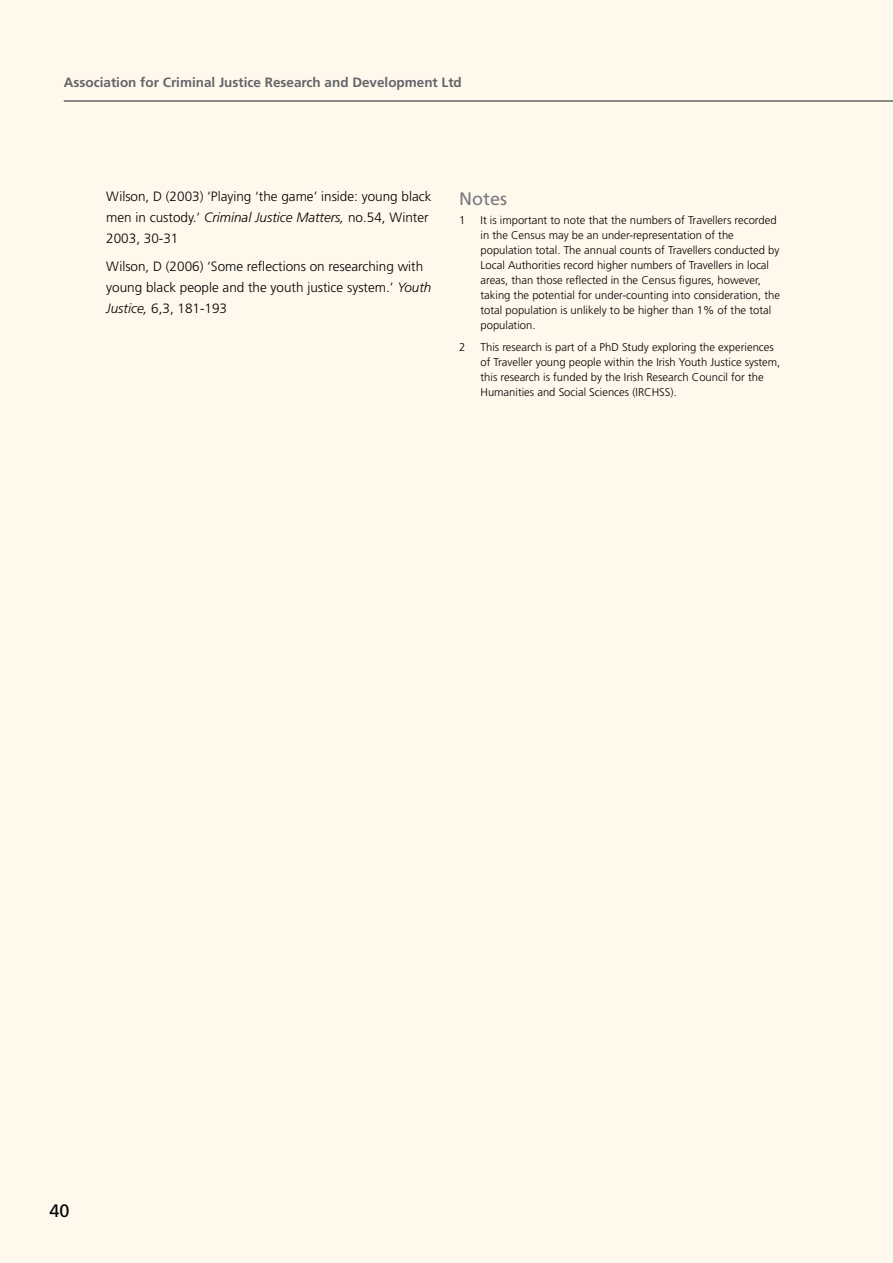
<style>
.page{position:relative;width:893px;height:1263px;background:#fff8ed}
.page>*{position:absolute;margin:0;border:0;box-sizing:border-box;transform-origin:0 0}
.t1{font:18px "Frutiger LT Std";color:#787b7f}
.t2{font:18px "Frutiger LT Std";color:#000}
.t3{font:300 13.5px/21px "Frutiger LT Std";color:#000}
.t4{font:700 13.5px "Frutiger LT Std";color:#636669}
.t5{font:300 11.25px/15px "Frutiger LT Std";color:#000}
.s1{font-style:italic}
</style>
<div class="page">
<hr style="left:64px;top:100px;width:829px;height:2px;background:#636669">
<p class="t4" style="left:64px;top:74px;width:400px">Association for Criminal Justice Research and Development Ltd</p>
<p class="t3" style="left:106px;top:186px;width:327px">Wilson, D (2003) ‘Playing ‘the game’ inside: young black men in custody.’ <span class="s1">Criminal Justice Matters,</span> no.54, Winter<br>2003, 30-31</p>
<p class="t3" style="left:106px;top:256px;width:327px">Wilson, D (2006) ‘Some reflections on researching with young black people and the youth justice system.’ <span class="s1">Youth<br>Justice,</span> 6,3, 181-193</p>
<h1 class="t1" style="left:459px;top:188px;width:50px">Notes</h1>
<p class="t5" style="left:459px;top:213px;width:8px">1</p>
<p class="t5" style="left:480px;top:213px;width:301px">It is important to note that the numbers of Travellers recorded in the Census may be an under-representation of the population total. The annual counts of Travellers conducted by Local Authorities record higher numbers of Travellers in local areas, than those reflected in the Census figures, however, taking the potential for under-counting into consideration, the total population is unlikely to be higher than 1% of the total population.</p>
<p class="t5" style="left:459px;top:339px;width:8px">2</p>
<p class="t5" style="left:480px;top:339px;width:301px">This research is part of a PhD Study exploring the experiences of Traveller young people within the Irish Youth Justice system, this research is funded by the Irish Research Council for the Humanities and Social Sciences (IRCHSS).</p>
<h1 class="t2" style="left:50px;top:1200px;width:22px">40</h1>
</div>
